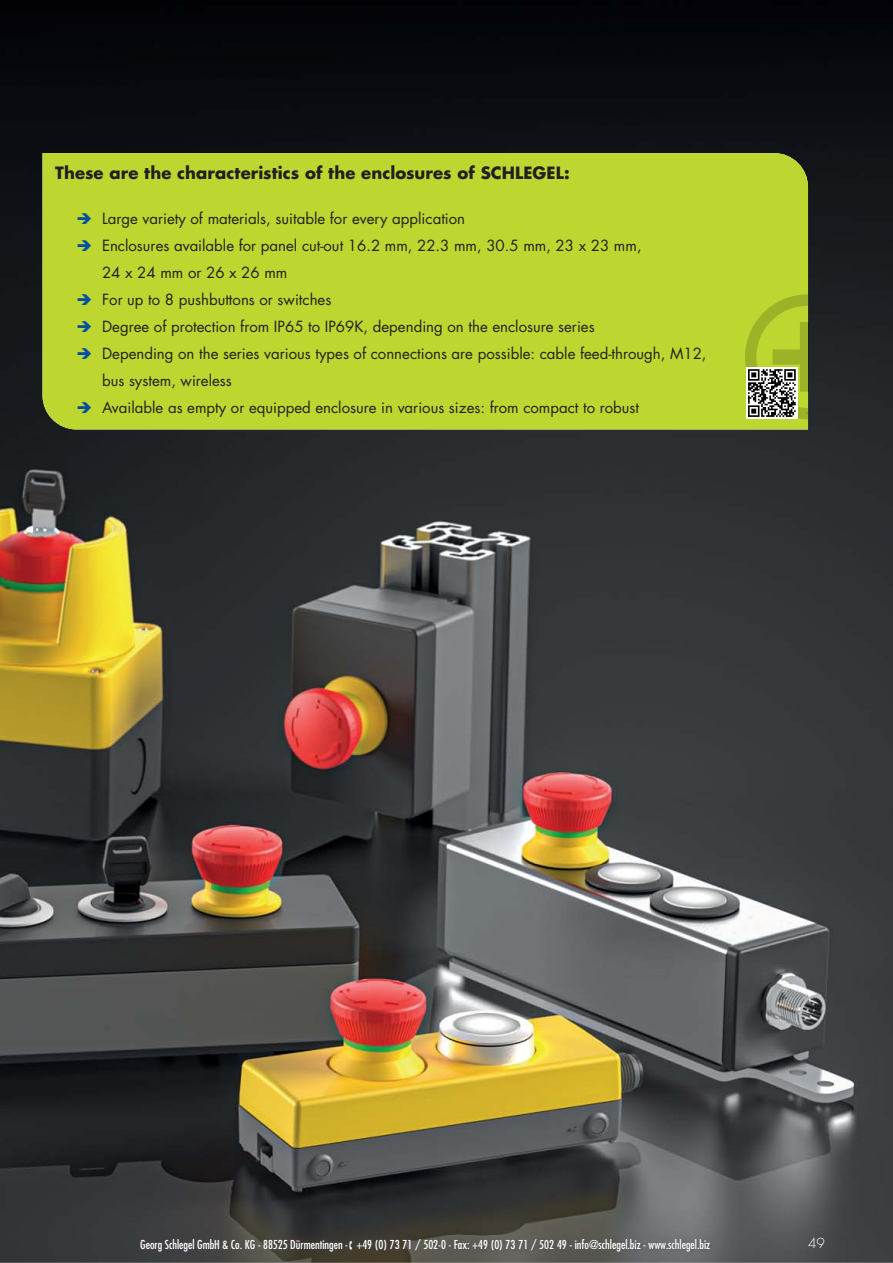
<style>
.page{position:relative;width:893px;height:1263px;background:#fff}
.page>*{position:absolute;margin:0;border:0;box-sizing:border-box;transform-origin:0 0}
.t1{font:700 16.5px "Futura Std";letter-spacing:.005em;color:#231f20}
.t2{font:15px/27px "Futura Std";color:#231f20}
.t3{font:300 13.5px "Futura Std";color:#fff}
.t4{font:condensed 12px "Futura Std";color:#fff}
</style>
<div class="page">
<img style="left:0;top:0;width:893px;height:1263px">
<div style="left:43px;top:153px;width:765px;height:276px;background:#bed730"></div>
<img style="left:808px;top:294px;width:1px;height:125px">
<img style="left:137px;top:1236px;width:576px;height:20px">
<svg style="left:745px;top:294px;width:63px;height:125px;background:#a3b34d"></svg>
<svg style="left:78px;top:213px;width:13px;height:11px"></svg>
<svg style="left:78px;top:240px;width:13px;height:11px"></svg>
<svg style="left:78px;top:294px;width:13px;height:11px"></svg>
<svg style="left:78px;top:321px;width:13px;height:11px"></svg>
<svg style="left:78px;top:348px;width:13px;height:11px"></svg>
<svg style="left:78px;top:402px;width:13px;height:11px"></svg>
<p class="t1" style="left:55px;top:166px;width:516px">These are the characteristics of the enclosures of SCHLEGEL:</p>
<p class="t2" style="left:102px;top:206px;width:606px">Large variety of materials, suitable for every application<br>Enclosures available for panel cut-out 16.2 mm, 22.3 mm, 30.5 mm, 23 x 23 mm,<br>24 x 24 mm or 26 x 26 mm<br>For up to 8 pushbuttons or switches<br>Degree of protection from IP65 to IP69K, depending on the enclosure series<br>Depending on the series various types of connections are possible: cable feed-through, M12, bus system, wireless<br>Available as empty or equipped enclosure in various sizes: from compact to robust</p>
<p class="t4" style="left:140px;top:1239px;width:571px">Georg Schlegel GmbH &amp; Co. KG - 88525 Dürmentingen -▪ +49 (0) 73 71 / 502-0 - Fax: +49 (0) 73 71 / 502 49 - info@schlegel.biz - www.schlegel.biz</p>
<p class="t3" style="left:808px;top:1237px;width:18px">49</p>
</div>
